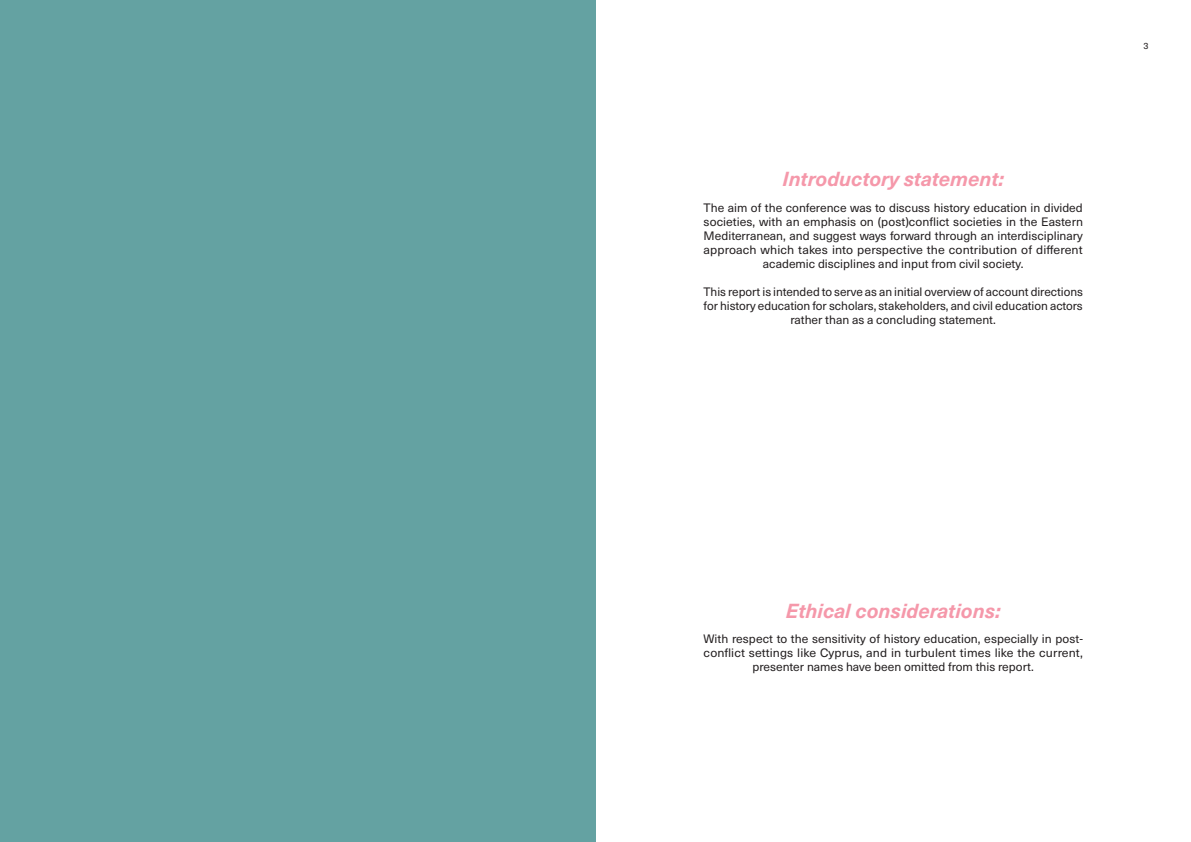
<style>
.page{position:relative;width:1191px;height:842px;background:#fff}
.page>*{position:absolute;margin:0;border:0;box-sizing:border-box;transform-origin:0 0}
.t1{font:italic 700 20px "Neue Haas Unica W1 G";color:#f598aa}
.t2{font:12px/14px "Neue Haas Unica W1 G";color:#231f20;text-align:center}
.t3{font:9px "Neue Haas Unica W1 G";color:#231f20}
</style>
<div class="page">
<div style="left:0;top:0;width:595px;height:842px;background:#64a2a2"></div>
<h1 class="t1" style="left:782px;top:164px;width:223px">Introductory statement:</h1>
<p class="t2" style="left:703px;top:200px;width:381px">The aim of the conference was to discuss history education in divided societies, with an emphasis on (post)conflict societies in the Eastern Mediterranean, and suggest ways forward through an interdisciplinary approach which takes into perspective the contribution of different academic disciplines and input from civil society.</p>
<p class="t2" style="left:703px;top:284px;width:381px">This report is intended to serve as an initial overview of account directions for history education for scholars, stakeholders, and civil education actors rather than as a concluding statement.</p>
<p class="t3" style="left:1143px;top:40px;width:7px">3</p>
<h1 class="t1" style="left:786px;top:596px;width:216px">Ethical considerations:</h1>
<p class="t2" style="left:703px;top:631px;width:381px">With respect to the sensitivity of history education, especially in post&shy;conflict settings like Cyprus, and in turbulent times like the current, presenter names have been omitted from this report.</p>
</div>
